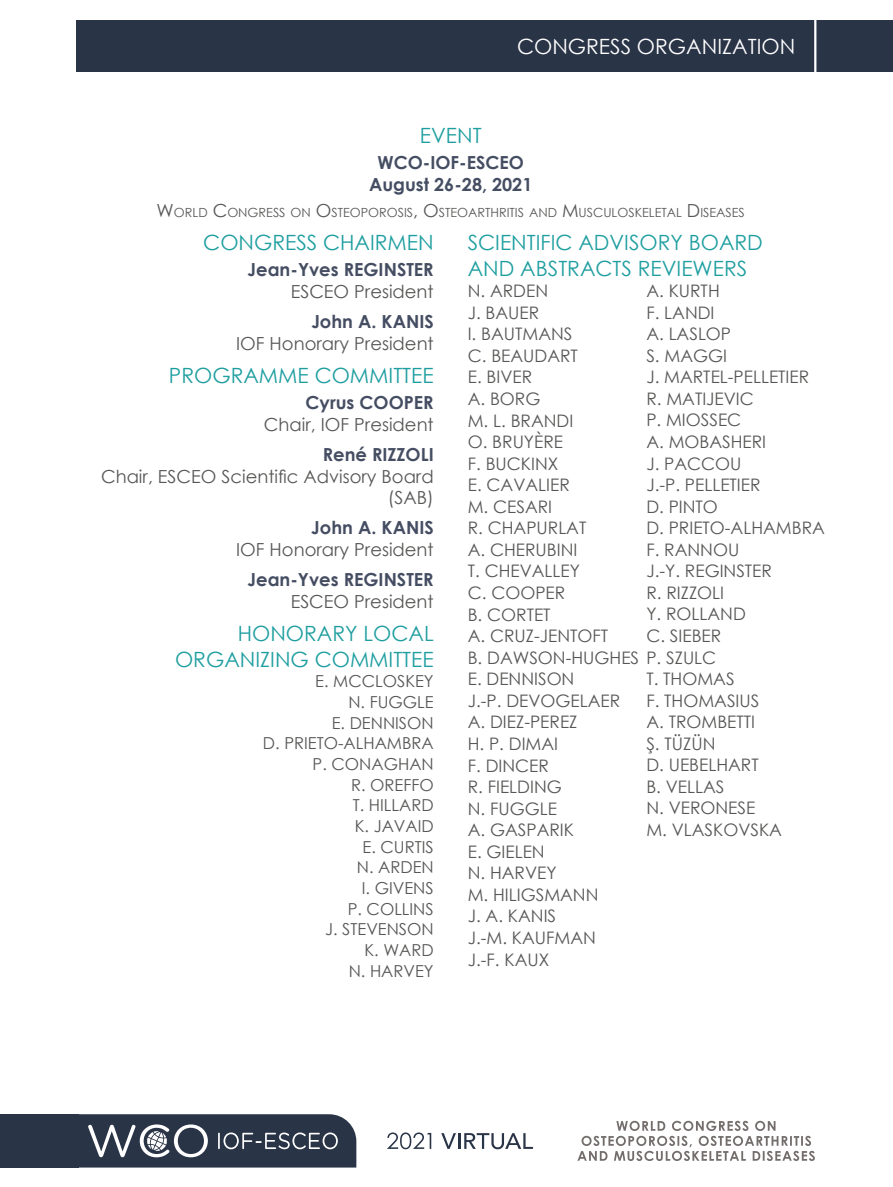
<style>
.page{position:relative;width:893px;height:1187px;background:#fff}
.page>*{position:absolute;margin:0;border:0;box-sizing:border-box;transform-origin:0 0}
.t1{font:21px/25.2px "Century Gothic 3";color:#1f9ea0;text-align:right}
.t2{font:21px "Century Gothic 3";color:#fff}
.t3{font:18px/21.6px "Century Gothic Bold 2";color:#454d62;text-align:center}
.t4{font:18px "Century Gothic 3";color:#575756}
.t5{font:18px "Century Gothic 2";color:#575756}
.t6{font:17.25px/21.6px "Century Gothic 3";color:#575756}
.t7{font:17.25px "Century Gothic 2";color:#575756}
.t8{font:16.5px/20.7px "Century Gothic 3";color:#575756;text-align:right}
.t9{font:12.6px "Century Gothic";color:#575756}
.s1{font-size:18px}
</style>
<div class="page">
<div style="left:0;top:1114px;width:79px;height:53px;background:#2a3447"></div>
<svg style="left:577px;top:1120px;width:238px;height:40px"></svg>
<svg style="left:79px;top:1114px;width:277px;height:53px;background:#464f5f"></svg>
<svg style="left:387px;top:1132px;width:44px;height:17px"></svg>
<svg style="left:441px;top:1133px;width:92px;height:16px"></svg>
<div style="left:77px;top:20px;width:816px;height:52px;background:#2a3447"></div>
<hr style="left:814px;top:11px;width:2px;height:70px;background:#fff">
<p class="t2" style="left:517px;top:32px;width:280px">CONGRESS ORGANIZATION</p>
<p class="t1" style="left:420px;top:123px;width:63px">EVENT</p>
<p class="t3" style="left:369px;top:151px;width:165px">WCO-IOF-ESCEO<br>August 26-28, 2021</p>
<p class="t9" style="left:157px;top:203px;width:590px"><span class="s1">W</span>ORLD <span class="s1">C</span>ONGRESS ON <span class="s1">O</span>STEOPOROSIS<span class="s1">, O</span>STEOARTHRITIS AND <span class="s1">M</span>USCULOSKELETAL <span class="s1">D</span> ISEASES</p>
<p class="t1" style="left:203px;top:230px;width:232px">CONGRESS CHAIRMEN</p>
<p class="t3" style="left:248px;top:258px;width:188px">Jean-Yves REGINSTER</p>
<p class="t4" style="left:291px;top:279px;width:144px">ESCEO President</p>
<p class="t3" style="left:311px;top:310px;width:124px">John A. KANIS</p>
<p class="t4" style="left:236px;top:330px;width:199px">IOF Honorary President</p>
<p class="t1" style="left:169px;top:363px;width:266px">PROGRAMME COMMITTEE</p>
<p class="t3" style="left:306px;top:391px;width:130px">Cyrus COOPER</p>
<p class="t5" style="left:264px;top:412px;width:171px">Chair, IOF President</p>
<p class="t3" style="left:323px;top:443px;width:112px">René RIZZOLI</p>
<p class="t5" style="left:101px;top:463px;width:334px">Chair, ESCEO Scientific Advisory Board</p>
<p class="t4" style="left:388px;top:485px;width:47px">(SAB)</p>
<p class="t3" style="left:311px;top:516px;width:124px">John A. KANIS</p>
<p class="t4" style="left:236px;top:537px;width:199px">IOF Honorary President</p>
<p class="t3" style="left:248px;top:568px;width:188px">Jean-Yves REGINSTER</p>
<p class="t4" style="left:291px;top:588px;width:144px">ESCEO President</p>
<p class="t1" style="left:175px;top:621px;width:260px">HONORARY LOCAL<br>ORGANIZING COMMITTEE</p>
<p class="t8" style="left:263px;top:670px;width:172px">E. MCCLOSKEY<br>N. FUGGLE<br>E. DENNISON<br>D. PRIETO-ALHAMBRA<br>P. CONAGHAN<br>R. OREFFO<br>T. HILLARD<br>K. JAVAID<br>E. CURTIS<br>N. ARDEN<br>I. GIVENS<br>P. COLLINS<br>J. STEVENSON<br>K. WARD<br>N. HARVEY</p>
<p class="t1" style="left:468px;top:230px;width:297px;text-align:left">SCIENTIFIC ADVISORY BOARD<br>AND ABSTRACTS REVIEWERS</p>
<p class="t6" style="left:468px;top:280px;width:250px">N. ARDEN<br>J. BAUER<br>I. BAUTMANS<br>C. BEAUDART<br>E. BIVER<br>A. BORG<br>M. L. BRANDI<br>O. BRUYÈRE<br>F. BUCKINX<br>E. CAVALIER<br>M. CESARI<br>R. CHAPURLAT<br>A. CHERUBINI<br>T. CHEVALLEY<br>C. COOPER<br>B. CORTET<br>A. CRUZ-JENTOFT<br>B. DAWSON-HUGHES P. SZULC<br>E. DENNISON<br>J.-P. DEVOGELAER<br>A. DIEZ-PEREZ<br>H. P. DIMAI<br>F. DINCER<br>R. FIELDING<br>N. FUGGLE<br>A. GASPARIK<br>E. GIELEN<br>N. HARVEY<br>M. HILIGSMANN<br>J. A. KANIS<br>J.-M. KAUFMAN<br>J.-F. KAUX</p>
<p class="t6" style="left:646px;top:280px;width:180px">A. KURTH<br>F. LANDI<br>A. LASLOP<br>S. MAGGI<br>J. MARTEL-PELLETIER<br>R. MATIJEVIC<br>P. MIOSSEC<br>A. MOBASHERI<br>J. PACCOU<br>J.-P. PELLETIER<br>D. PINTO<br>D. PRIETO-ALHAMBRA<br>F. RANNOU<br>J.-Y. REGINSTER<br>R. RIZZOLI<br>Y. ROLLAND<br>C. SIEBER</p>
<p class="t6" style="left:646px;top:667px;width:115px">T. THOMAS<br>F. THOMASIUS<br>A. TROMBETTI</p>
<p class="t7" style="left:646px;top:731px;width:71px">Ş. TÜZÜN</p>
<p class="t6" style="left:646px;top:754px;width:137px">D. UEBELHART<br>B. VELLAS<br>N. VERONESE<br>M. VLASKOVSKA</p>
</div>
